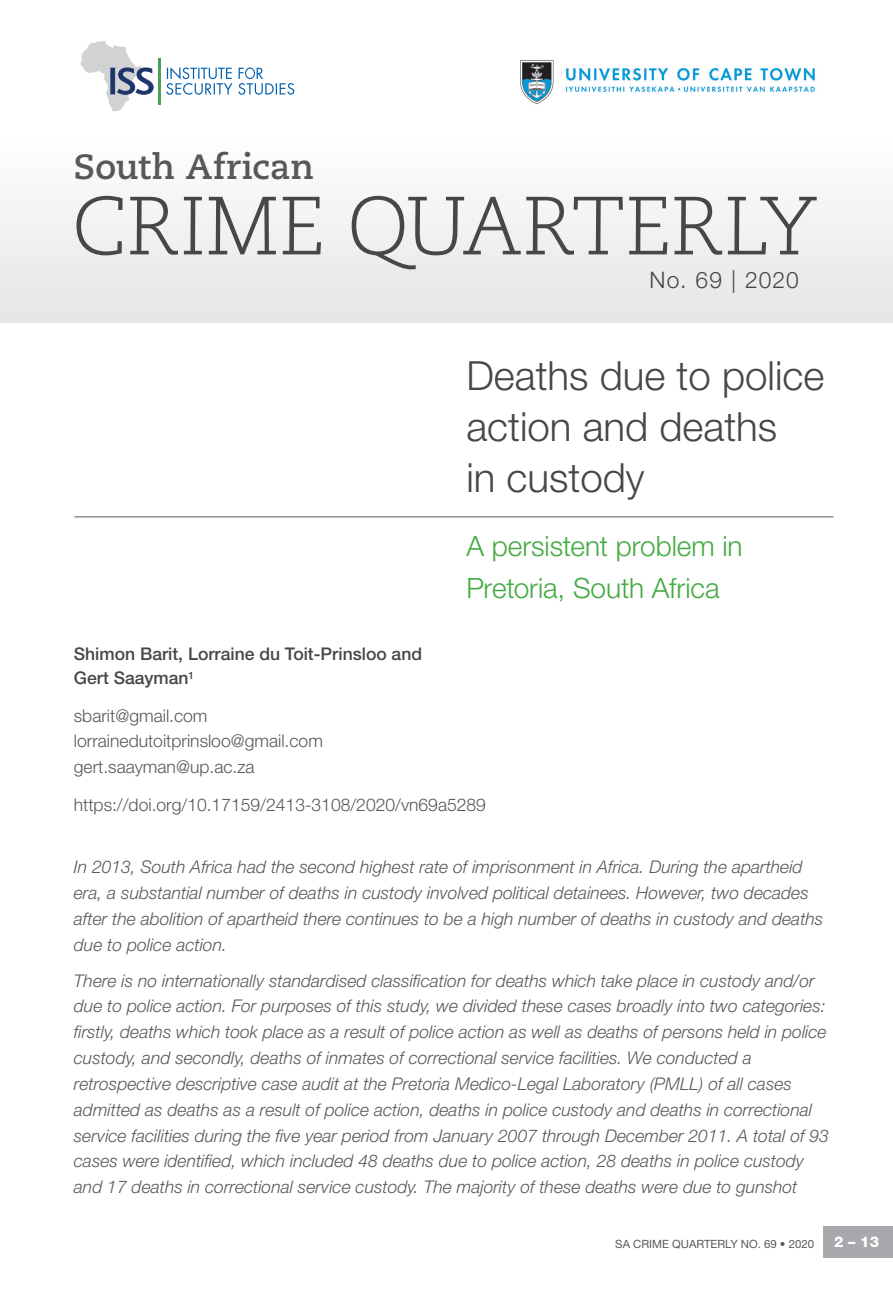
<style>
.page{position:relative;width:893px;height:1290px;background:#fff}
.page>*{position:absolute;margin:0;border:0;box-sizing:border-box;transform-origin:0 0}
.t1{font:300 82.25px "Caecilia LT Pro 45";letter-spacing:-.015em;color:#464748}
.CHAPTER_HEADLINE{font:300 40.25px/50.8px "Helvetica Neue LT Std";color:#464748}
.t2{font:700 35px "Caecilia LT Pro 75";color:#57585a}
.CHAPTER_SUB_HEADLINE{font:300 28px/42px "Helvetica Neue LT Std";letter-spacing:-.005em;color:#44aa42}
.t3{font:300 22.75px "Helvetica Neue LT Std";letter-spacing:.05em;color:#464748}
.BODY{font:italic 300 17.5px/25.9px "Helvetica Neue LT Std";color:#57585a}
.BODY-2{font:300 17.5px "Helvetica Neue LT Std";color:#57585a}
.AUTHOR{font:500 17.5px "Helvetica Neue LT Std";color:#464748}
.t4{font:800 14.88px "Helvetica Neue LT Std";color:#fff}
.t5{font:11.38px "Helvetica Neue LT Std";color:#57585a}
</style>
<div class="page">
<div style="left:823px;top:1226px;width:70px;height:31px;background:#a8a9ad"></div>
<div style="left:0;top:118px;width:893px;height:204px;background:linear-gradient(to right,#f3f3f4,#f3f3f4)"></div>
<hr style="left:74px;top:516px;width:759px;height:1px;background:#57585a">
<svg style="left:166px;top:67px;width:128px;height:28px"></svg>
<hr style="left:158px;top:58px;width:2px;height:46px;background:#48a154">
<svg style="left:80px;top:41px;width:74px;height:71px"></svg>
<img style="left:520px;top:60px;width:295px;height:44px">
<p class="t2" style="left:74px;top:143px;width:241px">South African</p>
<p class="t1" style="left:72px;top:173px;width:747px">CRIME QUARTERLY</p>
<p class="t3" style="left:649px;top:266px;width:151px">No. 69 | 2020</p>
<p class="CHAPTER_HEADLINE" style="left:466px;top:350px;width:359px">Deaths due to police action and deaths<br>in custody</p>
<p class="CHAPTER_SUB_HEADLINE" style="left:466px;top:525px;width:278px">A persistent problem in<br>Pretoria, South Africa</p>
<p class="AUTHOR" style="left:74px;top:643px;width:350px">Shimon Barit, Lorraine du Toit-Prinsloo and</p>
<p class="AUTHOR" style="left:74px;top:668px;width:122px">Gert Saayman<sup>1</sup></p>
<p class="BODY-2" style="left:74px;top:705px;width:135px">sbarit@gmail.com</p>
<p class="BODY-2" style="left:74px;top:730px;width:250px">lorrainedutoitprinsloo@gmail.com</p>
<p class="BODY-2" style="left:74px;top:756px;width:182px">gert.saayman@up.ac.za</p>
<p class="BODY-2" style="left:74px;top:793px;width:414px">https://doi.org/10.17159/2413-3108/2020/vn69a5289</p>
<p class="BODY" style="left:74px;top:854px;width:751px">In 2013, South Africa had the second highest rate of imprisonment in Africa. During the apartheid era, a substantial number of deaths in custody involved political detainees. However, two decades after the abolition of apartheid there continues to be a high number of deaths in custody and deaths due to police action.</p>
<p class="BODY" style="left:74px;top:967px;width:757px">There is no internationally standardised classification for deaths which take place in custody and/or due to police action. For purposes of this study, we divided these cases broadly into two categories: firstly, deaths which took place as a result of police action as well as deaths of persons held in police custody, and secondly, deaths of inmates of correctional service facilities. We conducted a retrospective descriptive case audit at the Pretoria Medico-Legal Laboratory (PMLL) of all cases admitted as deaths as a result of police action, deaths in police custody and deaths in correctional service facilities during the five year period from January 2007 through December 2011. A total of 93 cases were identified, which included 48 deaths due to police action, 28 deaths in police custody and 17 deaths in correctional service custody. The majority of these deaths were due to gunshot</p>
<p class="t5" style="left:615px;top:1237px;width:200px">SA CRIME QUARTERLY NO. 69 • 2020</p>
<p class="t4" style="left:834px;top:1233px;width:46px">2 – 13</p>
</div>
